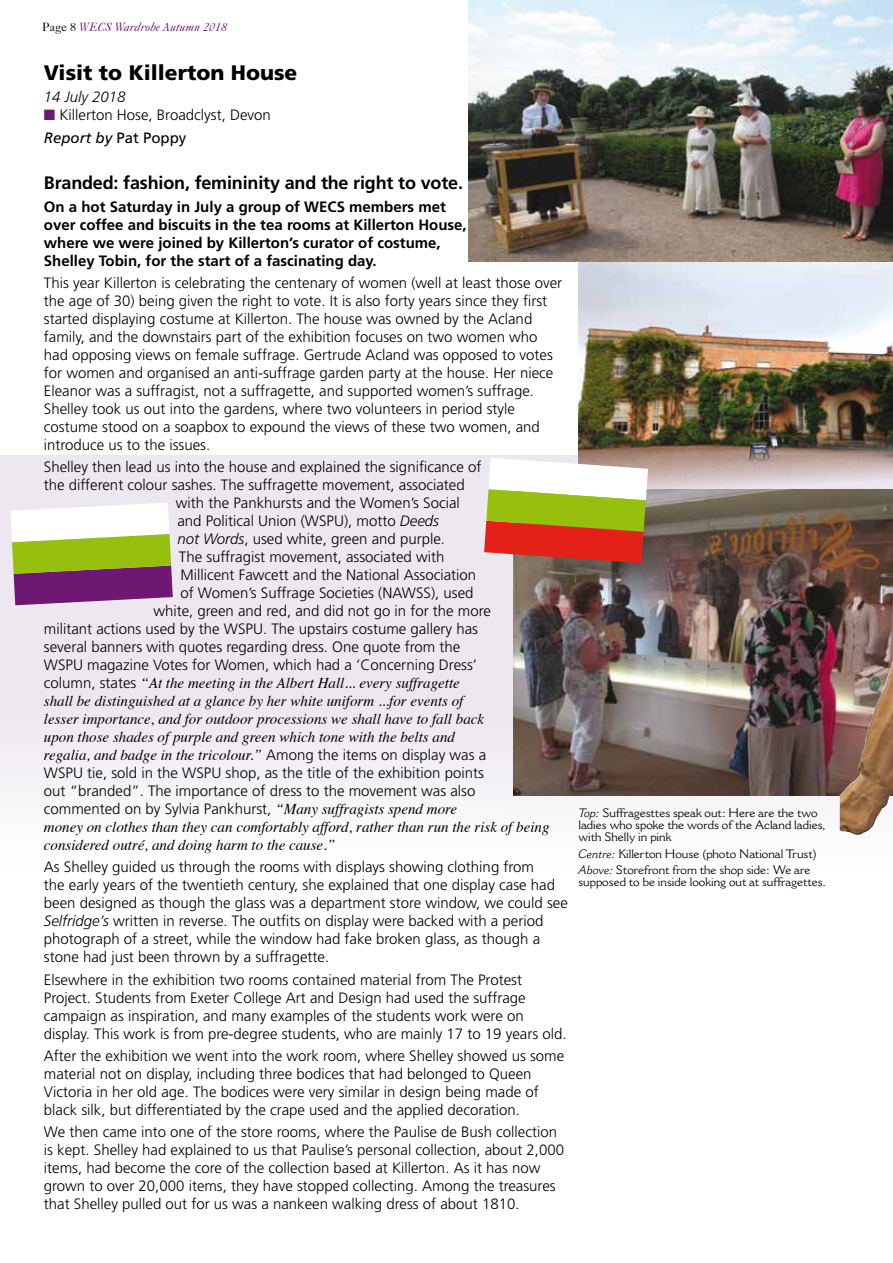
<style>
.page{position:relative;width:893px;height:1263px;background:#fff}
.page>*{position:absolute;margin:0;border:0;box-sizing:border-box;transform-origin:0 0}
.t1{font:900 21px "Frutiger";color:#000}
.t2{font:700 18px "Frutiger";letter-spacing:-.01em;color:#000}
.t3{font:300 15px/18px "Frutiger";color:#000}
.t4{font:italic 15px/18px "Times";color:#000}
.t5{font:700 15px/18px "Frutiger";color:#000}
.t6{font:italic 300 15px "Frutiger";color:#000}
.t7{font:12px/12px "Cantoria";color:#000}
.t8{font:italic 12px "Caslon Five Forty";color:#6e1873}
.s1{font-style:normal;color:#000}
.s2{color:#6e1873}
.s3{font-weight:400;font-style:italic}
.s4{font-weight:400}
.s5{font-style:italic}
.s6{font-family:"Frutiger";font-weight:300;font-style:normal}
.s7{font-family:"Times";font-weight:400;font-style:italic}
</style>
<div class="page">
<div style="left:0;top:456px;width:893px;height:412px;background:linear-gradient(to bottom,#e9e1ec,#f8f6f9)"></div>
<img style="left:578px;top:261px;width:315px;height:229px">
<img style="left:513px;top:490px;width:380px;height:305px">
<img style="left:468px;top:0;width:425px;height:261px">
<svg style="left:10px;top:502px;width:163px;height:103px"></svg>
<svg style="left:484px;top:458px;width:164px;height:105px"></svg>
<img style="left:840px;top:661px;width:53px;height:175px">
<p class="t8" style="left:43px;top:19px;width:186px"><span class="s1">Page 8</span> WECS Wardrobe Autumn 2018</p>
<h1 class="t1" style="left:44px;top:60px;width:255px">Visit to Killerton House</h1>
<p class="t6" style="left:44px;top:89px;width:83px">14 July 2018</p>
<p class="t3" style="left:44px;top:104px;width:229px;line-height:22.2px"><span class="s2">■</span> Killerton Hose, Broadclyst, Devon<br><span class="s3">Report by</span> <span class="s4">Pat Poppy</span></p>
<p class="t2" style="left:44px;top:172px;width:421px">Branded: fashion, femininity and the right to vote.</p>
<p class="t5" style="left:44px;top:197px;width:424px">On a hot Saturday in July a group of WECS members met over coffee and biscuits in the tea rooms at Killerton House, where we were joined by Killerton’s curator of costume, Shelley Tobin, for the start of a fascinating day.</p>
<p class="t3" style="left:44px;top:274px;width:520px">This year Killerton is celebrating the centenary of women (well at least those over the age of 30) being given the right to vote. It is also forty years since they first started displaying costume at Killerton. The house was owned by the Acland family, and the downstairs part of the exhibition focuses on two women who had opposing views on female suffrage. Gertrude Acland was opposed to votes for women and organised an anti-suffrage garden party at the house. Her niece Eleanor was a suffragist, not a suffragette, and supported women’s suffrage.<br>Shelley took us out into the gardens, where two volunteers in period style costume stood on a soapbox to expound the views of these two women, and introduce us to the issues.</p>
<p class="t3" style="left:44px;top:458px;width:439px">Shelley then lead us into the house and explained the significance of</p>
<p class="t3" style="left:44px;top:476px;width:422px">the different colour sashes. The suffragette movement, associated</p>
<p class="t3" style="left:176px;top:494px;width:285px">with the Pankhursts and the Women’s Social</p>
<p class="t3" style="left:177px;top:512px;width:263px">and Political Union (WSPU), motto <span class="s5">Deeds</span></p>
<p class="t3" style="left:177px;top:530px;width:269px"><span class="s5">not Words</span>, used white, green and purple.</p>
<p class="t3" style="left:179px;top:548px;width:267px">The suffragist movement, associated with</p>
<p class="t3" style="left:180px;top:566px;width:297px">Millicent Fawcett and the National Association</p>
<p class="t3" style="left:180px;top:584px;width:295px">of Women’s Suffrage Societies (NAWSS), used</p>
<p class="t3" style="left:153px;top:602px;width:339px">white, green and red, and did not go in for the more</p>
<p class="t3" style="left:44px;top:620px;width:436px">militant actions used by the WSPU. The upstairs costume gallery has</p>
<p class="t3" style="left:44px;top:638px;width:418px">several banners with quotes regarding dress. One quote from the</p>
<p class="t3" style="left:44px;top:656px;width:435px">WSPU magazine Votes for Women, which had a ‘Concerning Dress’</p>
<p class="t4" style="left:44px;top:673px;width:444px"><span class="s6">column, states</span> “At the meeting in the Albert Hall... every suffragette shall be distinguished at a glance by her white uniform ...for events of lesser importance, and for outdoor processions we shall have to fall back upon those shades of purple and green which tone with the belts and regalia, and badge in the tricolour.” <span class="s6">Among the items on display was a</span></p>
<p class="t3" style="left:44px;top:764px;width:442px">WSPU tie, sold in the WSPU shop, as the title of the exhibition points out “branded”. The importance of dress to the movement was also commented on by Sylvia Pankhurst, <span class="s7">“Many suffragists spend more</span></p>
<p class="t4" style="left:44px;top:817px;width:507px">money on clothes than they can comfortably afford, rather than run the risk of being considered outré, and doing harm to the cause.”</p>
<p class="t3" style="left:44px;top:858px;width:526px">As Shelley guided us through the rooms with displays showing clothing from<br>the early years of the twentieth century, she explained that one display case had been designed as though the glass was a department store window, we could see <span class="s5">Selfridge’s</span> written in reverse. The outfits on display were backed with a period photograph of a street, while the window had fake broken glass, as though a stone had just been thrown by a suffragette.</p>
<p class="t3" style="left:44px;top:970px;width:524px">Elsewhere in the exhibition two rooms contained material from The Protest Project. Students from Exeter College Art and Design had used the suffrage campaign as inspiration, and many examples of the students work were on display. This work is from pre-degree students, who are mainly 17 to 19 years old.</p>
<p class="t3" style="left:44px;top:1047px;width:522px">After the exhibition we went into the work room, where Shelley showed us some material not on display, including three bodices that had belonged to Queen Victoria in her old age. The bodices were very similar in design being made of black silk, but differentiated by the crape used and the applied decoration.</p>
<p class="t3" style="left:44px;top:1123px;width:522px">We then came into one of the store rooms, where the Paulise de Bush collection is kept. Shelley had explained to us that Paulise’s personal collection, about 2,000 items, had become the core of the collection based at Killerton. As it has now grown to over 20,000 items, they have stopped collecting. Among the treasures that Shelley pulled out for us was a nankeen walking dress of about 1810.</p>
<p class="t7" style="left:578px;top:807px;width:249px"><span class="s5">Top:</span> Suffragesttes speak out: Here are the two ladies who spoke the words of the Acland ladies, with Shelly in pink</p>
<p class="t7" style="left:578px;top:845px;width:240px;line-height:16.2px"><span class="s5">Centre:</span> Killerton House (photo National Trust)<br><span class="s5">Above:</span> Storefront from the shop side: We are</p>
<p class="t7" style="left:578px;top:876px;width:249px">supposed to be inside looking out at suffragettes.</p>
</div>
